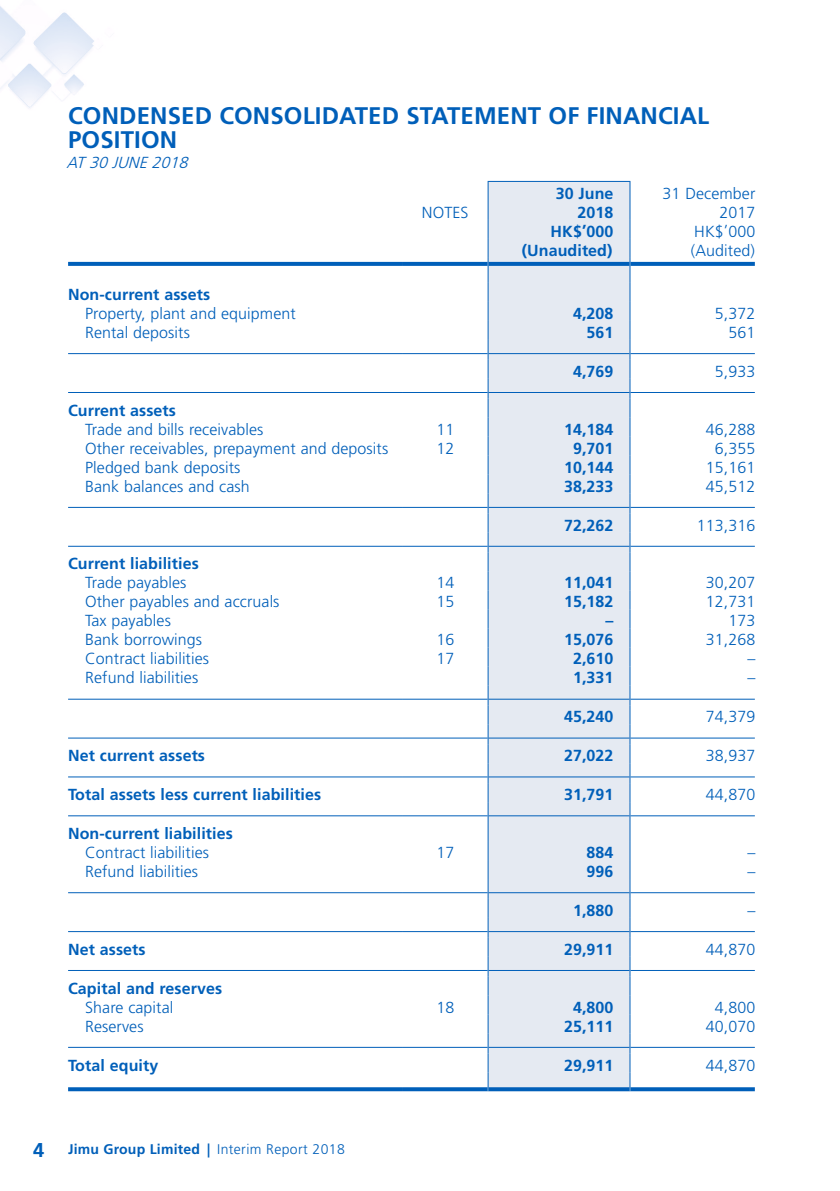
<style>
.page{position:relative;width:840px;height:1191px;background:#fff}
.page>*{position:absolute;margin:0;border:0;box-sizing:border-box;transform-origin:0 0}
.t1{font:700 24px/24px "Frutiger LT Std";letter-spacing:.005em;color:#005fb9}
.t2{font:300 16px/19px "Frutiger LT Std";letter-spacing:.005em;color:#005fb9;text-align:right}
.t3{font:700 16px/19px "Frutiger LT Std";letter-spacing:.005em;color:#005fb9;text-align:right}
.t4{font:italic 300 16px "Frutiger LT Std";color:#005fb9}
.t5{font:700 14px "Frutiger LT Std";letter-spacing:.015em;color:#005fb9}
.s1{font-size:20px}
.s2{font-weight:300}
</style>
<div class="page">
<img style="left:0;top:6px;width:94px;height:102px">
<div style="left:488px;top:182px;width:141px;height:905px;background:#e5eaf2"></div>
<hr style="left:487px;top:182px;width:1px;height:38px;background:#005fb9">
<hr style="left:487px;top:181px;width:143px;height:1px;background:#005fb9">
<hr style="left:629px;top:182px;width:1px;height:38px;background:#005fb9">
<svg style="left:487px;top:220px;width:1px;height:871px"></svg>
<svg style="left:629px;top:220px;width:1px;height:871px"></svg>
<svg style="left:68px;top:262px;width:335px;height:4px"></svg>
<svg style="left:403px;top:262px;width:84px;height:4px"></svg>
<svg style="left:488px;top:262px;width:141px;height:4px"></svg>
<svg style="left:630px;top:262px;width:124px;height:4px"></svg>
<hr style="left:68px;top:353px;width:335px;height:1px;background:#005fb9">
<hr style="left:403px;top:353px;width:84px;height:1px;background:#005fb9">
<hr style="left:488px;top:353px;width:141px;height:1px;background:#005fb9">
<hr style="left:630px;top:353px;width:124px;height:1px;background:#005fb9">
<hr style="left:68px;top:392px;width:335px;height:1px;background:#005fb9">
<hr style="left:403px;top:392px;width:84px;height:1px;background:#005fb9">
<hr style="left:488px;top:392px;width:141px;height:1px;background:#005fb9">
<hr style="left:630px;top:392px;width:124px;height:1px;background:#005fb9">
<hr style="left:68px;top:507px;width:335px;height:1px;background:#005fb9">
<hr style="left:403px;top:507px;width:84px;height:1px;background:#005fb9">
<hr style="left:488px;top:507px;width:141px;height:1px;background:#005fb9">
<hr style="left:630px;top:507px;width:124px;height:1px;background:#005fb9">
<hr style="left:68px;top:546px;width:335px;height:1px;background:#005fb9">
<hr style="left:403px;top:546px;width:84px;height:1px;background:#005fb9">
<hr style="left:488px;top:546px;width:141px;height:1px;background:#005fb9">
<hr style="left:630px;top:546px;width:124px;height:1px;background:#005fb9">
<hr style="left:68px;top:698px;width:335px;height:1px;background:#005fb9">
<hr style="left:403px;top:698px;width:84px;height:1px;background:#005fb9">
<hr style="left:488px;top:698px;width:141px;height:1px;background:#005fb9">
<hr style="left:630px;top:698px;width:124px;height:1px;background:#005fb9">
<hr style="left:68px;top:737px;width:335px;height:1px;background:#005fb9">
<hr style="left:403px;top:737px;width:84px;height:1px;background:#005fb9">
<hr style="left:488px;top:737px;width:141px;height:1px;background:#005fb9">
<hr style="left:630px;top:737px;width:124px;height:1px;background:#005fb9">
<hr style="left:68px;top:776px;width:335px;height:1px;background:#005fb9">
<hr style="left:403px;top:776px;width:84px;height:1px;background:#005fb9">
<hr style="left:488px;top:776px;width:141px;height:1px;background:#005fb9">
<hr style="left:630px;top:776px;width:124px;height:1px;background:#005fb9">
<hr style="left:68px;top:815px;width:335px;height:1px;background:#005fb9">
<hr style="left:403px;top:815px;width:84px;height:1px;background:#005fb9">
<hr style="left:488px;top:815px;width:141px;height:1px;background:#005fb9">
<hr style="left:630px;top:815px;width:124px;height:1px;background:#005fb9">
<hr style="left:68px;top:892px;width:335px;height:1px;background:#005fb9">
<hr style="left:403px;top:892px;width:84px;height:1px;background:#005fb9">
<hr style="left:488px;top:892px;width:141px;height:1px;background:#005fb9">
<hr style="left:630px;top:892px;width:124px;height:1px;background:#005fb9">
<hr style="left:68px;top:931px;width:335px;height:1px;background:#005fb9">
<hr style="left:403px;top:931px;width:84px;height:1px;background:#005fb9">
<hr style="left:488px;top:931px;width:141px;height:1px;background:#005fb9">
<hr style="left:630px;top:931px;width:124px;height:1px;background:#005fb9">
<hr style="left:68px;top:970px;width:335px;height:1px;background:#005fb9">
<hr style="left:403px;top:970px;width:84px;height:1px;background:#005fb9">
<hr style="left:488px;top:970px;width:141px;height:1px;background:#005fb9">
<hr style="left:630px;top:970px;width:124px;height:1px;background:#005fb9">
<hr style="left:68px;top:1046px;width:335px;height:1px;background:#005fb9">
<hr style="left:403px;top:1046px;width:84px;height:1px;background:#005fb9">
<hr style="left:488px;top:1046px;width:141px;height:1px;background:#005fb9">
<hr style="left:630px;top:1046px;width:124px;height:1px;background:#005fb9">
<svg style="left:68px;top:1087px;width:335px;height:4px"></svg>
<svg style="left:403px;top:1087px;width:84px;height:4px"></svg>
<svg style="left:488px;top:1087px;width:141px;height:4px"></svg>
<svg style="left:630px;top:1087px;width:124px;height:4px"></svg>
<h1 class="t1" style="left:68px;top:103px;width:642px">CONDENSED CONSOLIDATED STATEMENT OF FINANCIAL<br>POSITION</h1>
<p class="t4" style="left:66px;top:153px;width:127px">AT30JUNE2018</p>
<p class="t2" style="left:421px;top:203px;width:48px">NOTES</p>
<p class="t3" style="left:555px;top:184px;width:59px">30 June<br>2018</p>
<p class="t2" style="left:662px;top:184px;width:94px">31 December<br>2017</p>
<p class="t3" style="left:550px;top:222px;width:64px">HK$’000</p>
<p class="t2" style="left:694px;top:222px;width:63px">HK$’000</p>
<p class="t3" style="left:521px;top:241px;width:92px">(Unaudited)</p>
<p class="t2" style="left:690px;top:241px;width:65px">(Audited)</p>
<p class="t3" style="left:68px;top:285px;width:143px">Non-current assets</p>
<p class="t2" style="left:85px;top:304px;width:212px">Property, plant and equipment</p>
<p class="t3" style="left:572px;top:304px;width:42px">4,208</p>
<p class="t2" style="left:714px;top:304px;width:42px">5,372</p>
<p class="t2" style="left:85px;top:323px;width:106px">Rental deposits</p>
<p class="t3" style="left:586px;top:323px;width:28px">561</p>
<p class="t2" style="left:728px;top:323px;width:28px">561</p>
<p class="t3" style="left:572px;top:362px;width:42px">4,769</p>
<p class="t2" style="left:714px;top:362px;width:42px">5,933</p>
<p class="t3" style="left:68px;top:401px;width:109px">Current assets</p>
<p class="t2" style="left:85px;top:420px;width:180px">Trade and bills receivables</p>
<p class="t2" style="left:436px;top:420px;width:19px">11</p>
<p class="t3" style="left:563px;top:420px;width:51px">14,184</p>
<p class="t2" style="left:705px;top:420px;width:51px">46,288</p>
<p class="t2" style="left:85px;top:439px;width:304px">Other receivables, prepayment and deposits</p>
<p class="t2" style="left:436px;top:439px;width:19px">12</p>
<p class="t3" style="left:572px;top:438px;width:42px">9,701</p>
<p class="t2" style="left:714px;top:439px;width:42px">6,355</p>
<p class="t2" style="left:85px;top:458px;width:157px">Pledged bank deposits</p>
<p class="t3" style="left:563px;top:457px;width:51px">10,144</p>
<p class="t2" style="left:705px;top:458px;width:51px">15,161</p>
<p class="t2" style="left:85px;top:477px;width:166px">Bank balances and cash</p>
<p class="t3" style="left:563px;top:476px;width:51px">38,233</p>
<p class="t2" style="left:705px;top:477px;width:51px">45,512</p>
<p class="t3" style="left:563px;top:515px;width:51px">72,262</p>
<p class="t2" style="left:696px;top:516px;width:60px">113,316</p>
<p class="t3" style="left:68px;top:554px;width:132px">Current liabilities</p>
<p class="t2" style="left:85px;top:573px;width:103px">Trade payables</p>
<p class="t2" style="left:436px;top:573px;width:19px">14</p>
<p class="t3" style="left:563px;top:573px;width:51px">11,041</p>
<p class="t2" style="left:705px;top:573px;width:51px">30,207</p>
<p class="t2" style="left:85px;top:592px;width:196px">Other payables and accruals</p>
<p class="t2" style="left:436px;top:592px;width:19px">15</p>
<p class="t3" style="left:563px;top:592px;width:51px">15,182</p>
<p class="t2" style="left:705px;top:592px;width:51px">12,731</p>
<p class="t2" style="left:85px;top:611px;width:87px">Tax payables</p>
<p class="t3" style="left:605px;top:611px;width:9px">–</p>
<p class="t2" style="left:728px;top:611px;width:28px">173</p>
<p class="t2" style="left:85px;top:630px;width:118px">Bank borrowings</p>
<p class="t2" style="left:436px;top:630px;width:19px">16</p>
<p class="t3" style="left:563px;top:630px;width:51px">15,076</p>
<p class="t2" style="left:705px;top:630px;width:51px">31,268</p>
<p class="t2" style="left:85px;top:649px;width:125px">Contract liabilities</p>
<p class="t2" style="left:436px;top:649px;width:19px">17</p>
<p class="t3" style="left:572px;top:649px;width:42px">2,610</p>
<p class="t2" style="left:747px;top:649px;width:9px">–</p>
<p class="t2" style="left:85px;top:668px;width:114px">Refund liabilities</p>
<p class="t3" style="left:572px;top:668px;width:42px">1,331</p>
<p class="t2" style="left:747px;top:668px;width:9px">–</p>
<p class="t3" style="left:563px;top:707px;width:51px">45,240</p>
<p class="t2" style="left:705px;top:707px;width:51px">74,379</p>
<p class="t3" style="left:68px;top:746px;width:138px">Net current assets</p>
<p class="t3" style="left:563px;top:746px;width:51px">27,022</p>
<p class="t2" style="left:705px;top:746px;width:51px">38,937</p>
<p class="t3" style="left:68px;top:785px;width:254px">Total assets less current liabilities</p>
<p class="t3" style="left:563px;top:785px;width:51px">31,791</p>
<p class="t2" style="left:705px;top:785px;width:51px">44,870</p>
<p class="t3" style="left:68px;top:824px;width:166px">Non-current liabilities</p>
<p class="t2" style="left:85px;top:843px;width:125px">Contract liabilities</p>
<p class="t2" style="left:436px;top:843px;width:19px">17</p>
<p class="t3" style="left:586px;top:843px;width:28px">884</p>
<p class="t2" style="left:747px;top:843px;width:9px">–</p>
<p class="t2" style="left:85px;top:862px;width:114px">Refund liabilities</p>
<p class="t3" style="left:586px;top:862px;width:28px">996</p>
<p class="t2" style="left:747px;top:862px;width:9px">–</p>
<p class="t3" style="left:572px;top:901px;width:42px">1,880</p>
<p class="t2" style="left:747px;top:901px;width:9px">–</p>
<p class="t3" style="left:68px;top:939px;width:79px">Net assets</p>
<p class="t3" style="left:563px;top:939px;width:51px">29,911</p>
<p class="t2" style="left:705px;top:940px;width:51px">44,870</p>
<p class="t3" style="left:68px;top:978px;width:155px">Capital and reserves</p>
<p class="t2" style="left:85px;top:997px;width:90px">Share capital</p>
<p class="t2" style="left:436px;top:997px;width:19px">18</p>
<p class="t3" style="left:572px;top:997px;width:42px">4,800</p>
<p class="t2" style="left:714px;top:997px;width:42px">4,800</p>
<p class="t2" style="left:85px;top:1016px;width:60px">Reserves</p>
<p class="t3" style="left:563px;top:1016px;width:51px">25,111</p>
<p class="t2" style="left:705px;top:1016px;width:51px">40,070</p>
<p class="t3" style="left:68px;top:1055px;width:92px">Total equity</p>
<p class="t3" style="left:563px;top:1055px;width:51px">29,911</p>
<p class="t2" style="left:705px;top:1055px;width:51px">44,870</p>
<p class="t5" style="left:33px;top:1140px;width:313px"><span class="s1">4</span> Jimu Group Limited | <span class="s2">Interim Report 2018</span></p>
</div>
